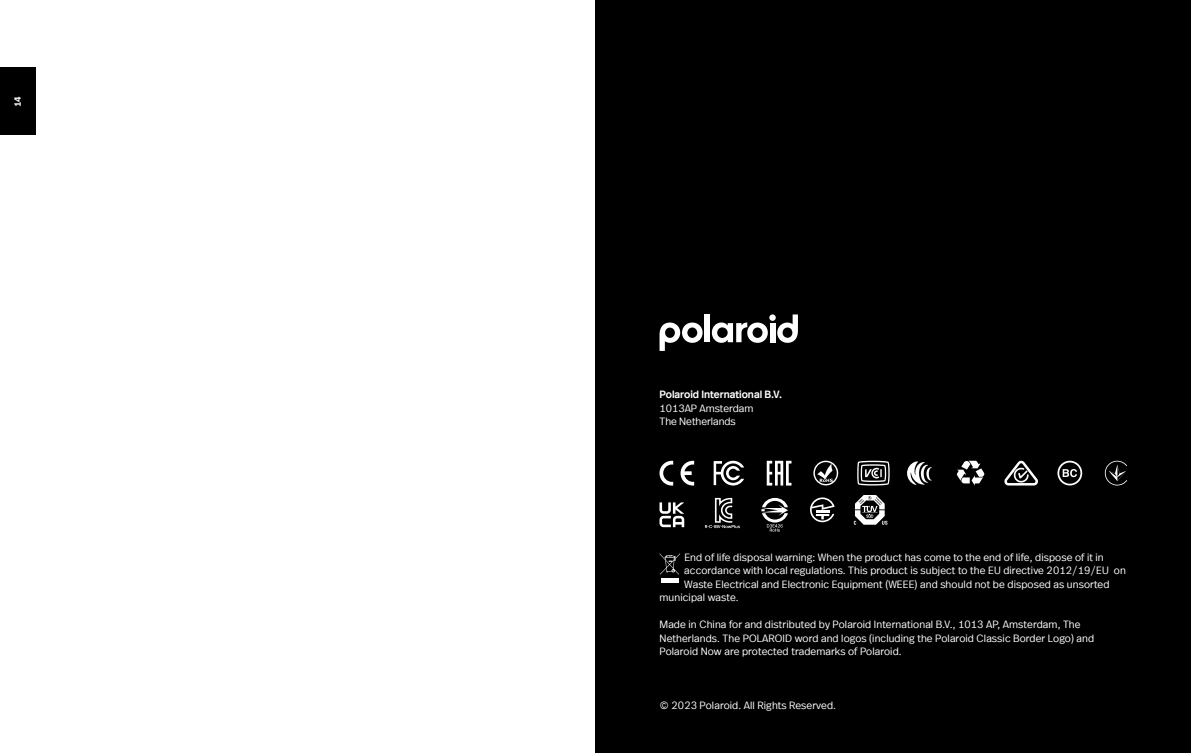
<style>
.page{position:relative;width:1191px;height:753px;background:#fff}
.page>*{position:absolute;margin:0;border:0;box-sizing:border-box;transform-origin:0 0}
.t1{font:300 10.5px/13.5px "Real Head Offc";letter-spacing:.01em;color:#fff}
.t2{font:500 10.5px "Real Head Offc";color:#fff}
.t3{font:600 9px "Real Text Offc";color:#fff}
</style>
<div class="page">
<div style="left:595px;top:0;width:596px;height:753px;background:#000"></div>
<div style="left:0;top:68px;width:36px;height:67px;background:#000"></div>
<div style="left:661px;top:578px;width:17px;height:5px;background:#fff"></div>
<svg style="left:659px;top:553px;width:21px;height:21px"></svg>
<svg style="left:1057px;top:460px;width:25px;height:25px"></svg>
<svg style="left:1004px;top:460px;width:34px;height:25px"></svg>
<svg style="left:956px;top:461px;width:28px;height:24px"></svg>
<svg style="left:907px;top:461px;width:25px;height:24px"></svg>
<svg style="left:1104px;top:461px;width:23px;height:24px"></svg>
<svg style="left:766px;top:461px;width:25px;height:24px"></svg>
<svg style="left:857px;top:461px;width:33px;height:24px"></svg>
<svg style="left:713px;top:461px;width:31px;height:24px"></svg>
<svg style="left:813px;top:460px;width:25px;height:25px"></svg>
<svg style="left:659px;top:461px;width:35px;height:24px"></svg>
<svg style="left:659px;top:502px;width:25px;height:25px"></svg>
<svg style="left:853px;top:495px;width:34px;height:29px"></svg>
<svg style="left:705px;top:498px;width:35px;height:30px"></svg>
<svg style="left:761px;top:498px;width:27px;height:33px"></svg>
<svg style="left:810px;top:497px;width:24px;height:25px"></svg>
<div style="left:704px;top:314px;width:6px;height:28px;background:#fff"></div>
<div style="left:770px;top:323px;width:5px;height:19px;background:#fff"></div>
<div style="left:769px;top:314px;width:6px;height:7px;background:#fff;border-radius:50%"></div>
<svg style="left:712px;top:322px;width:56px;height:21px"></svg>
<svg style="left:659px;top:322px;width:43px;height:29px"></svg>
<svg style="left:777px;top:314px;width:21px;height:29px"></svg>
<p class="t3" style="left:12px;top:107px;width:12px;rotate:-90deg">14</p>
<p class="t2" style="left:659px;top:388px;width:124px">Polaroid International B.V.</p>
<p class="t1" style="left:659px;top:401px;width:95px">1013AP Amsterdam<br>The Netherlands</p>
<p class="t1" style="left:684px;top:550px;width:421px">End of life disposal warning: When the product has come to the end of life, dispose of it in</p>
<p class="t1" style="left:684px;top:563px;width:443px">accordance with local regulations. This product is subject to the EU directive 2012/19/EU on</p>
<p class="t1" style="left:684px;top:577px;width:427px">Waste Electrical and Electronic Equipment (WEEE) and should not be disposed as unsorted</p>
<p class="t1" style="left:659px;top:590px;width:81px">municipal waste.</p>
<p class="t1" style="left:659px;top:617px;width:436px">Made in China for and distributed by Polaroid International B.V., 1013 AP, Amsterdam, The<br>Netherlands. The POLAROID word and logos (including the Polaroid Classic Border Logo) and<br>Polaroid Now are protected trademarks of Polaroid.</p>
<p class="t1" style="left:659px;top:698px;width:178px">© 2023 Polaroid. All Rights Reserved.</p>
</div>
